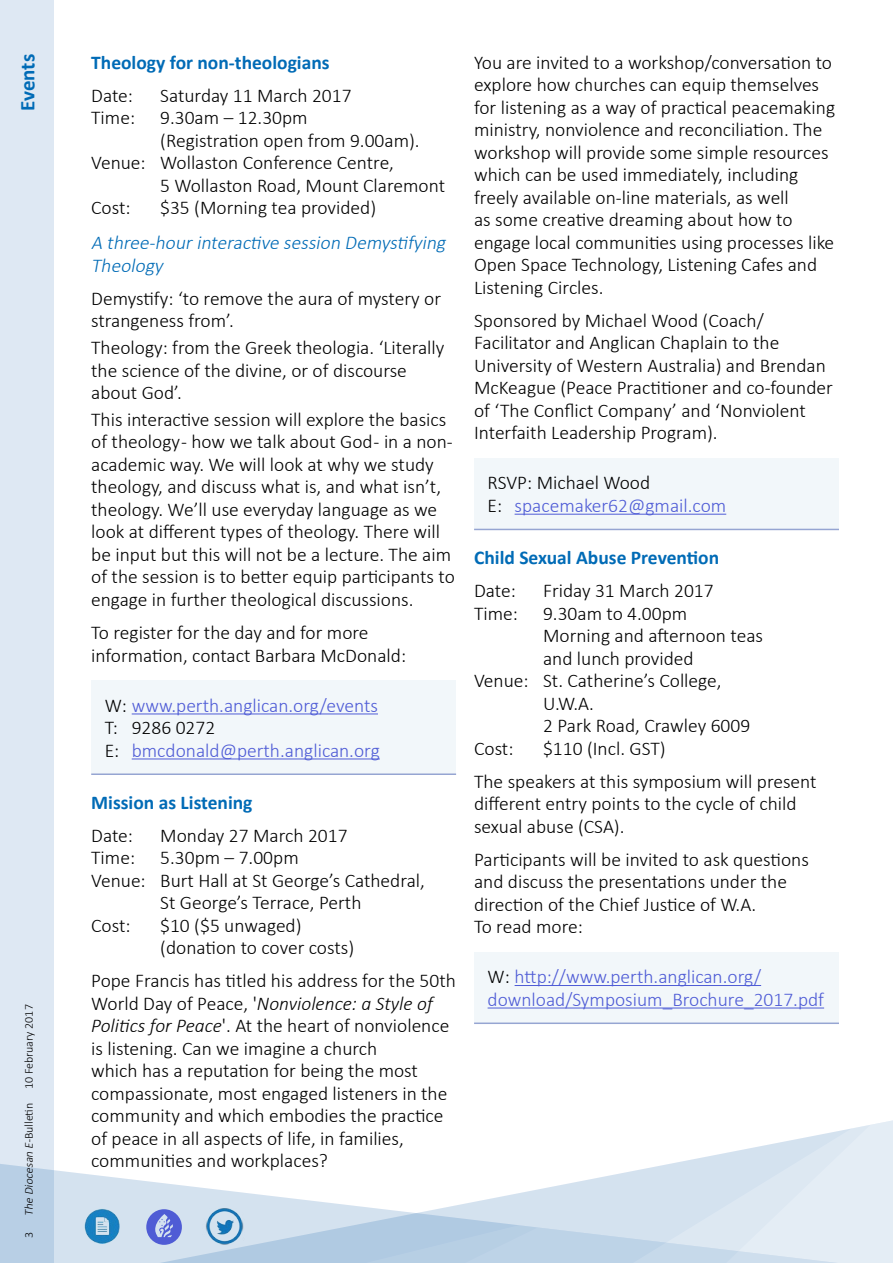
<style>
.page{position:relative;width:893px;height:1263px;background:#fff}
.page>*{position:absolute;margin:0;border:0;box-sizing:border-box;transform-origin:0 0}
.t1{font:700 21px "Calibri";letter-spacing:-.01em;color:#006bb6}
.t2{font:300 19.5px/22.5px "Calibri";color:#000}
.t3{font:300 19.5px/22.5px "Calibri";color:#4f5cd6}
.t4{font:700 19.5px "Calibri";color:#006bb6}
.t5{font:italic 300 19.5px/22.5px "Calibri";color:#006bb6}
.t6{font:300 12px "Calibri";color:#000}
.s1{font-style:italic}
.s2{color:#000}
</style>
<div class="page">
<div style="left:54px;top:1170px;width:30px;height:93px;background:#d4e2ef"></div>
<svg style="left:84px;top:1120px;width:809px;height:143px"></svg>
<svg style="left:0;top:0;width:54px;height:1263px;background:#dbe6f1"></svg>
<div style="left:91px;top:680px;width:365px;height:94px;background:#f2f7fa"></div>
<hr style="left:132px;top:713px;width:246px;height:1px;background:#4f5cd6">
<hr style="left:91px;top:773px;width:365px;height:2px;background:#96a5d2">
<hr style="left:132px;top:758px;width:248px;height:1px;background:#4f5cd6">
<div style="left:474px;top:458px;width:365px;height:71px;background:#f2f7fa"></div>
<hr style="left:474px;top:529px;width:365px;height:1px;background:#96a5d2">
<hr style="left:515px;top:514px;width:211px;height:1px;background:#4f5cd6">
<div style="left:474px;top:952px;width:365px;height:71px;background:#f2f7fa"></div>
<hr style="left:515px;top:985px;width:246px;height:1px;background:#4f5cd6">
<hr style="left:474px;top:1022px;width:365px;height:2px;background:#96a5d2">
<hr style="left:488px;top:1007px;width:336px;height:1px;background:#4f5cd6">
<img style="left:84px;top:1208px;width:36px;height:36px">
<img style="left:203px;top:1208px;width:43px;height:37px">
<svg style="left:146px;top:1209px;width:36px;height:36px"></svg>
<p class="t1" style="left:14px;top:111px;width:58px;rotate:-90deg">Events</p>
<p class="t6" style="left:21px;top:1216px;width:213px;rotate:-90deg"><span class="s1">The Diocesan E-</span>Bulletin 10 February 2017</p>
<p class="t6" style="left:21px;top:1238px;width:8px;rotate:-90deg">3</p>
<p class="t4" style="left:91px;top:50px;width:240px">Theology for non-theologians</p>
<p class="t2" style="left:91px;top:84px;width:43px">Date:</p>
<p class="t2" style="left:160px;top:84px;width:193px">Saturday 11 March 2017</p>
<p class="t2" style="left:91px;top:106px;width:45px">Time:</p>
<p class="t2" style="left:160px;top:106px;width:149px">9.30am – 12.30pm</p>
<p class="t2" style="left:160px;top:129px;width:261px">(Registration open from 9.00am).</p>
<p class="t2" style="left:91px;top:151px;width:304px">Venue: Wollaston Conference Centre,</p>
<p class="t2" style="left:160px;top:174px;width:286px">5 Wollaston Road, Mount Claremont</p>
<p class="t2" style="left:91px;top:196px;width:41px">Cost:</p>
<p class="t2" style="left:160px;top:196px;width:217px">$35 (Morning tea provided)</p>
<p class="t5" style="left:91px;top:231px;width:360px">A three-hourinteractive session Demystifying<br>Theology</p>
<p class="t2" style="left:91px;top:287px;width:351px">Demystify: ‘to remove the aura of mystery or strangeness from’.</p>
<p class="t2" style="left:91px;top:336px;width:355px">Theology: from the Greek theologia. ‘Literally the science of the divine, or of discourse about God’.</p>
<p class="t2" style="left:91px;top:408px;width:365px">This interactive session will explore the basics of theology - how we talk about God - in a non&shy;academic way. We will look at why we study theology, and discuss what is, and what isn’t, theology. We’ll use everyday language as we look at different types of theology. There will be input but this will not be a lecture. The aim of the session is to better equip participants to engage in further theological discussions.</p>
<p class="t2" style="left:91px;top:621px;width:316px">To register for the day and for more information, contact Barbara McDonald:</p>
<p class="t3" style="left:105px;top:694px;width:277px"><span class="s2">W:</span> www.perth.anglican.org/events<br><span class="s2">T: 9286 0272<br>E:</span> bmcdonald@perth.anglican.org</p>
<p class="t4" style="left:91px;top:790px;width:163px">Mission as Listening</p>
<p class="t2" style="left:91px;top:824px;width:43px">Date:</p>
<p class="t2" style="left:160px;top:824px;width:189px">Monday 27 March 2017</p>
<p class="t2" style="left:91px;top:846px;width:45px">Time:</p>
<p class="t2" style="left:160px;top:846px;width:140px">5.30pm – 7.00pm</p>
<p class="t2" style="left:91px;top:869px;width:335px">Venue: Burt Hall at St George’s Cathedral,</p>
<p class="t2" style="left:160px;top:891px;width:203px">St George’s Terrace, Perth</p>
<p class="t2" style="left:91px;top:914px;width:41px">Cost:</p>
<p class="t2" style="left:160px;top:914px;width:196px">$10 ($5 unwaged) (donation to cover costs)</p>
<p class="t2" style="left:91px;top:969px;width:366px">Pope Francis has titled his address for the 50th World Day of Peace, '<span class="s1">Nonviolence: a Style of Politics for Peace</span>'. At the heart of nonviolence is listening. Can we imagine a church<br>which has a reputation for being the most compassionate, most engaged listeners in the community and which embodies the practice of peace in all aspects of life, in families, communities and workplaces?</p>
<p class="t2" style="left:474px;top:51px;width:363px">You are invited to a workshop/conversation to explore how churches can equip themselves for listening as a way of practical peacemaking ministry, nonviolence and reconciliation. The workshop will provide some simple resources which can be used immediately, including freely available on-line materials, as well<br>as some creative dreaming about how to engage local communities using processes like Open Space Technology, Listening Cafes and Listening Circles.</p>
<p class="t2" style="left:474px;top:309px;width:360px">Sponsored by Michael Wood (Coach/ Facilitator and Anglican Chaplain to the University of Western Australia) and Brendan McKeague (Peace Practitioner and co-founder of ‘The Conflict Company’ and ‘Nonviolent Interfaith Leadership Program).</p>
<p class="t3" style="left:488px;top:471px;width:240px"><span class="s2">RSVP: Michael Wood<br>E:</span> spacemaker62@gmail.com</p>
<p class="t4" style="left:474px;top:545px;width:247px">Child Sexual Abuse Prevention</p>
<p class="t2" style="left:474px;top:579px;width:43px">Date:</p>
<p class="t2" style="left:543px;top:579px;width:172px">Friday 31 March 2017</p>
<p class="t2" style="left:474px;top:602px;width:45px">Time:</p>
<p class="t2" style="left:543px;top:602px;width:146px">9.30am to 4.00pm</p>
<p class="t2" style="left:543px;top:624px;width:221px">Morning and afternoon teas</p>
<p class="t2" style="left:543px;top:647px;width:152px">and lunch provided</p>
<p class="t2" style="left:474px;top:669px;width:249px">Venue: St. Catherine’s College,</p>
<p class="t2" style="left:543px;top:692px;width:52px">U.W.A.</p>
<p class="t2" style="left:543px;top:714px;width:209px">2 Park Road, Crawley 6009</p>
<p class="t2" style="left:474px;top:737px;width:41px">Cost:</p>
<p class="t2" style="left:474px;top:731px;width:344px;line-height:33px;text-indent:69px">$110 (Incl. GST)<br>The speakers at this symposium will present</p>
<p class="t2" style="left:474px;top:792px;width:324px">different entry points to the cycle of child sexual abuse (CSA).</p>
<p class="t2" style="left:474px;top:848px;width:336px">Participants will be invited to ask questions and discuss the presentations under the direction of the Chief Justice of W.A.<br>To read more:</p>
<p class="t3" style="left:488px;top:965px;width:338px"><span class="s2">W:</span> http://www.perth.anglican.org/ download/Symposium_Brochure_2017.pdf</p>
</div>
